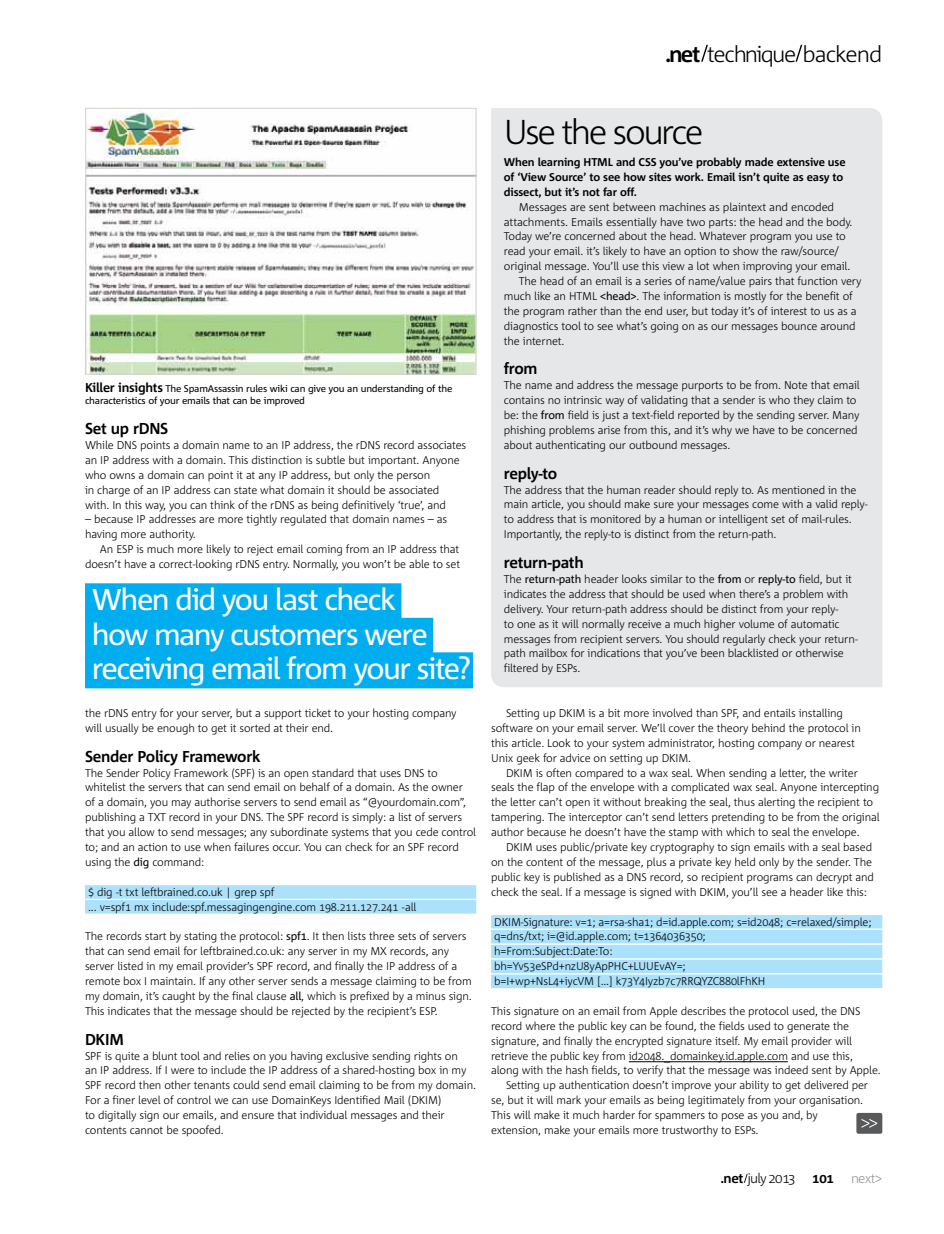
<style>
.page{position:relative;width:944px;height:1234px;background:#fff}
.page>*{position:absolute;margin:0;border:0;box-sizing:border-box;transform-origin:0 0}
.t1{font:300 34.5px "Corpid";letter-spacing:-.075em;color:#000}
.t2{font:30px/34.5px "Corpid";letter-spacing:-.055em;color:#fff}
.t3{font:300 22.5px "Corpid";letter-spacing:-.06em;color:#000}
.t4{font:700 15.75px "Corpid";letter-spacing:-.02em;color:#000}
.t5{font:300 13.5px "Corpid";letter-spacing:-.065em;color:#000}
.t6{font:300 13.5px "Corpid";color:#939598}
.t7{font:300 11.25px/14.9px "Corpid";letter-spacing:-.015em;color:#000}
.t8{font:700 11.25px/14.9px "Corpid";letter-spacing:-.015em;color:#000}
.t9{font:9.75px/12px "Corpid";letter-spacing:-.02em;color:#000}
.s1{font-weight:700}
.s2{font-weight:700;font-size:12.75px}
.s3{font-weight:400}
</style>
<div class="page">
<svg style="left:744px;top:1173px;width:4px;height:9px"></svg>
<svg style="left:701px;top:45px;width:7px;height:17px"></svg>
<svg style="left:795px;top:45px;width:7px;height:17px"></svg>
<div style="left:85px;top:885px;width:391px;height:13px;background:#abe1fa"></div>
<div style="left:85px;top:899px;width:391px;height:14px;background:#abe1fa"></div>
<img style="left:87px;top:110px;width:387px;height:262px">
<div style="left:85px;top:108px;width:391px;height:266px;border:1px solid #d1d3d4"></div>
<div style="left:491px;top:108px;width:391px;height:579px;background:#e6e7e8"></div>
<div style="left:856px;top:1112px;width:26px;height:21px;background:#58595b;border-radius:2px"></div>
<svg style="left:861px;top:1119px;width:16px;height:8px"></svg>
<div style="left:491px;top:914px;width:391px;height:14px;background:#abe1fa"></div>
<div style="left:491px;top:929px;width:391px;height:14px;background:#abe1fa"></div>
<div style="left:491px;top:944px;width:391px;height:14px;background:#abe1fa"></div>
<div style="left:491px;top:959px;width:391px;height:13px;background:#abe1fa"></div>
<div style="left:491px;top:974px;width:391px;height:13px;background:#abe1fa"></div>
<hr style="left:629px;top:1061px;width:159px;height:1px;background:#000">
<div style="left:85px;top:583px;width:316px;height:36px;background:#00aeef"></div>
<div style="left:85px;top:617px;width:348px;height:36px;background:#00aeef"></div>
<div style="left:85px;top:652px;width:388px;height:36px;background:#00aeef"></div>
<h3 class="t3" style="left:665px;top:42px;width:219px"><span class="s1">.net</span> technique backend</h3>
<p class="t9" style="left:85px;top:383px;width:369px"><span class="s2">Killer insights</span> The SpamAssassin rules wiki can give you an understanding of the characteristics of your emails that can be improved</p>
<h3 class="t4" style="left:85px;top:420px;width:85px">Set up rDNS</h3>
<p class="t7" style="left:85px;top:437px;width:383px">While DNS points a domain name to an IP address, the rDNS record associates an IP address with a domain. This distinction is subtle but important. Anyone who owns a domain can point it at any IP address, but only the person<br>in charge of an IP address can state what domain it should be associated with. In this way, you can think of the rDNS as being definitively ‘true’, and</p>
<p class="t7" style="left:85px;top:512px;width:364px">– because IP addresses are more tightly regulated that domain names – as having more authority.</p>
<p class="t7" style="left:85px;top:542px;width:377px;text-align:right">An ESP is much more likely to reject email coming from an IP address that doesn’t have a correct-looking rDNS entry. Normally, you won’t be able to set</p>
<h2 class="t2" style="left:92px;top:583px;width:381px">When did you last check<br>how many customers were receiving email from your site?</h2>
<p class="t7" style="left:85px;top:705px;width:373px">the rDNS entry for your server, but a support ticket to your hosting company will usually be enough to get it sorted at their end.</p>
<h3 class="t4" style="left:85px;top:747px;width:177px">Sender Policy Framework</h3>
<p class="t7" style="left:85px;top:765px;width:393px">The Sender Policy Framework (SPF) is an open standard that uses DNS to whitelist the servers that can send email on behalf of a domain. As the owner<br>of a domain, you may authorise servers to send email as “@yourdomain.com”, publishing a TXT record in your DNS. The SPF record is simply: a list of servers that you allow to send messages; any subordinate systems that you cede control to; and an action to use when failures occur. You can check for an SPF record using the <span class="s3">dig</span> command:</p>
<p class="t7" style="left:88px;top:884px;width:330px">$ dig -t txt leftbrained.co.uk | grep spf<br>... v=spf1 mx include:spf.messagingengine.com 198.211.127.241 -all</p>
<p class="t7" style="left:85px;top:928px;width:388px">The records start by stating the protocol: <span class="s3">spf1</span>. It then lists three sets of servers that can send email for leftbrained.co.uk: any server in my MX records, any server listed in my email provider’s SPF record, and finally the IP address of a remote box I maintain. If any other server sends a message claiming to be from my domain, it’s caught by the final clause <span class="s3">all</span>, which is prefixed by a minus sign.<br>This indicates that the message should be rejected by the recipient’s ESP.</p>
<h3 class="t4" style="left:85px;top:1030px;width:41px">DKIM</h3>
<p class="t7" style="left:85px;top:1048px;width:392px">SPF is quite a blunt tool and relies on you having exclusive sending rights on<br>an IP address. If I were to include the IP address of a shared-hosting box in my SPF record then other tenants could send email claiming to be from my domain.<br>For a finer level of control we can use DomainKeys Identified Mail (DKIM)<br>to digitally sign our emails, and ensure that individual messages and their contents cannot be spoofed.</p>
<h1 class="t1" style="left:504px;top:113px;width:201px">Use the source</h1>
<p class="t8" style="left:504px;top:155px;width:343px">When learning HTML and CSS you’ve probably made extensive use of ‘View Source’ to see how sites work. Email isn’t quite as easy to dissect, but it’s not far off.</p>
<p class="t7" style="left:519px;top:199px;width:317px">Messages are sent between machines as plaintext and encoded</p>
<p class="t7" style="left:504px;top:214px;width:350px">attachments. Emails essentially have two parts: the head and the body.</p>
<p class="t7" style="left:504px;top:229px;width:344px">Today we’re concerned about the head. Whatever program you use to</p>
<p class="t7" style="left:504px;top:244px;width:337px">read your email. it’s likely to have an option to show the raw/source/</p>
<p class="t7" style="left:504px;top:259px;width:348px">original message. You’ll use this view a lot when improving your email.</p>
<p class="t7" style="left:519px;top:274px;width:344px">The head of an email is a series of name/value pairs that function very</p>
<p class="t7" style="left:504px;top:289px;width:351px">much like an HTML <span class="s3">&lt;head&gt;</span>. The information is mostly for the benefit of</p>
<p class="t7" style="left:504px;top:303px;width:354px">the program rather than the end user, but today it’s of interest to us as a</p>
<p class="t7" style="left:504px;top:318px;width:353px">diagnostics tool to see what’s going on as our messages bounce around</p>
<p class="t7" style="left:504px;top:333px;width:62px">the internet.</p>
<h3 class="t4" style="left:504px;top:360px;width:35px">from</h3>
<p class="t7" style="left:504px;top:378px;width:357px">The name and address the message purports to be from. Note that email contains no intrinsic way of validating that a sender is who they claim to be: the <span class="s3">from</span> field is just a text-field reported by the sending server. Many phishing problems arise from this, and it’s why we have to be concerned about authenticating our outbound messages.</p>
<h3 class="t4" style="left:504px;top:464px;width:55px">reply-to</h3>
<p class="t7" style="left:504px;top:482px;width:365px">The address that the human reader should reply to. As mentioned in the main article, you should make sure your messages come with a valid reply&shy;to address that is monitored by a human or intelligent set of mail-rules.<br>Importantly, the reply-to is distinct from the return-path.</p>
<h3 class="t4" style="left:504px;top:554px;width:81px">return-path</h3>
<p class="t7" style="left:504px;top:571px;width:356px">The <span class="s3">return-path</span> header looks similar to the <span class="s3">from</span> or <span class="s3">reply-to</span> field, but it indicates the address that should be used when there’s a problem with delivery. Your return-path address should be distinct from your reply-<br>to one as it will normally receive a much higher volume of automatic messages from recipient servers. You should regularly check your return&shy;path mailbox for indications that you’ve been blacklisted or otherwise filtered by ESPs.</p>
<p class="t7" style="left:491px;top:705px;width:371px;text-indent:15px">Setting up DKIM is a bit more involved than SPF, and entails installing software on your email server. We’ll cover the theory behind the protocol in this article. Look to your system administrator, hosting company or nearest Unix geek for advice on setting up DKIM.</p>
<p class="t7" style="left:491px;top:765px;width:390px;text-indent:15px">DKIM is often compared to a wax seal. When sending a letter, the writer seals the flap of the envelope with a complicated wax seal. Anyone intercepting the letter can’t open it without breaking the seal, thus alerting the recipient to tampering. The interceptor can’t send letters pretending to be from the original author because he doesn’t have the stamp with which to seal the envelope.</p>
<p class="t7" style="left:491px;top:839px;width:384px;text-indent:15px">DKIM uses public/private key cryptography to sign emails with a seal based on the content of the message, plus a private key held only by the sender. The public key is published as a DNS record, so recipient programs can decrypt and check the seal. If a message is signed with DKIM, you’ll see a header like this:</p>
<p class="t7" style="left:494px;top:914px;width:379px">DKIM-Signature: v=1; a=rsa-sha1; d=id.apple.com; s=id2048; c=relaxed/simple; q=dns/txt; i=@id.apple.com; t=1364036350;<br>h=From:Subject:Date:To:<br>bh=Yv53eSPd+nzU8yApPHC+LUUEvAY=;<br>b=I+wp+NsL4+iycVM [...] k73Y4Iyzb7c7RRQYZC880lFhKH</p>
<p class="t7" style="left:491px;top:1003px;width:371px">This signature on an email from Apple describes the protocol used, the DNS</p>
<p class="t7" style="left:491px;top:1018px;width:360px">record where the public key can be found, the fields used to generate the</p>
<p class="t7" style="left:491px;top:1033px;width:363px">signature, and finally the encrypted signature itself. My email provider will</p>
<p class="t7" style="left:491px;top:1048px;width:363px">retrieve the public key from id2048._domainkey.id.apple.com and use this,</p>
<p class="t7" style="left:491px;top:1062px;width:391px">along with the hash fields, to verify that the message was indeed sent by Apple.</p>
<p class="t7" style="left:506px;top:1077px;width:364px">Setting up authentication doesn’t improve your ability to get delivered per</p>
<p class="t7" style="left:491px;top:1092px;width:374px">se, but it will mark your emails as being legitimately from your organisation.</p>
<p class="t7" style="left:491px;top:1107px;width:328px">This will make it much harder for spammers to pose as you and, by</p>
<p class="t7" style="left:491px;top:1122px;width:269px">extension, make your emails more trustworthy to ESPs.</p>
<p class="t5" style="left:720px;top:1170px;width:115px"><span class="s1">.net</span> july 2013 <span class="s1">101</span></p>
<p class="t6" style="left:851px;top:1170px;width:33px">next&gt;</p>
</div>
